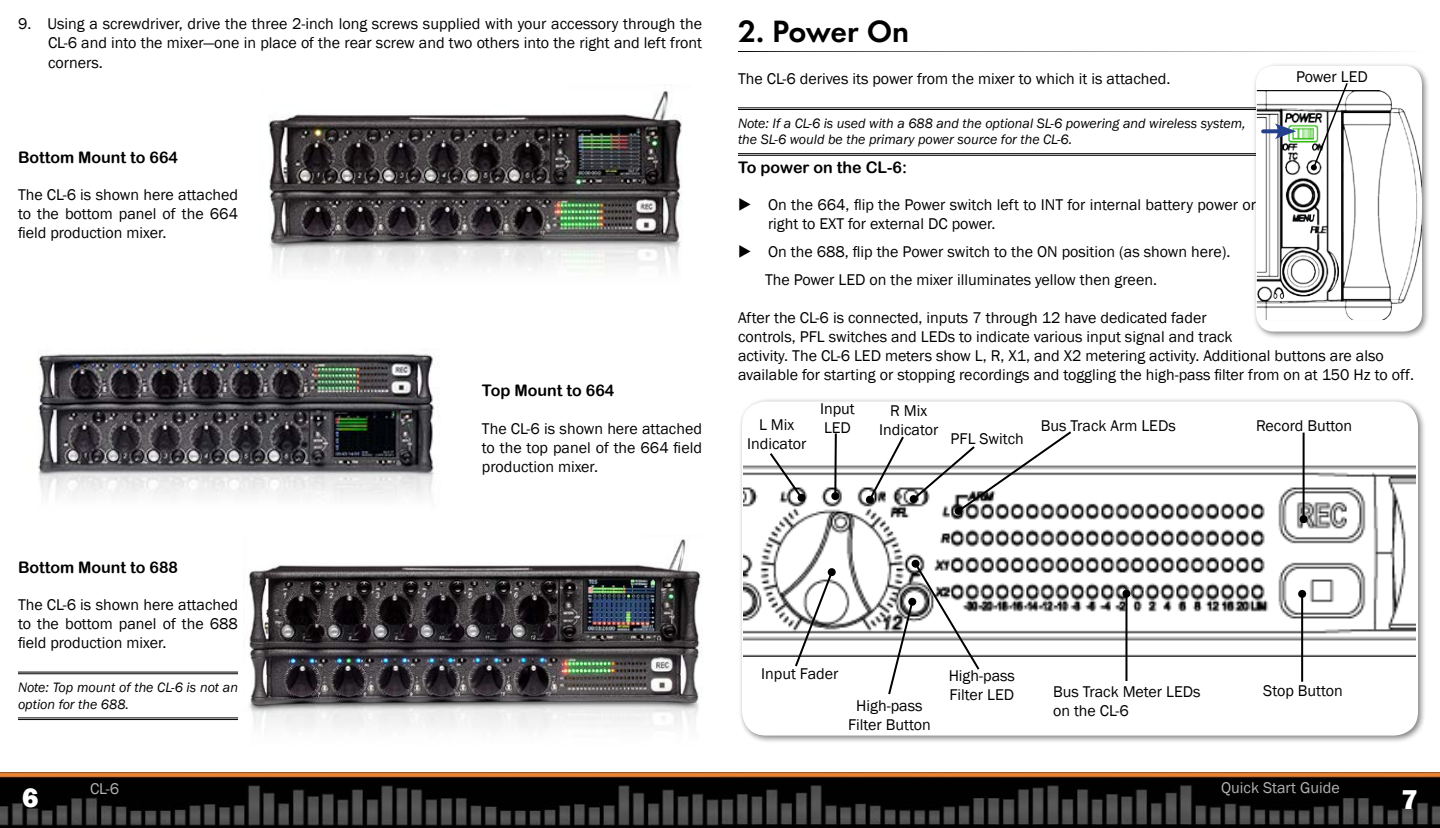
<style>
.page{position:relative;width:1440px;height:828px;background:#fff}
.page>*{position:absolute;margin:0;border:0;box-sizing:border-box;transform-origin:0 0}
.t1{font:32px "Futura T Dem";letter-spacing:-.02em;color:#000}
.t2{font:800 28px "Franklin Gothic";color:#fff}
.BodyMain{font:16px/19.2px "Franklin Gothic";color:#000}
.Bold{font:16px "Arial Rounded MT Bold";color:#000}
.t3{font:16px "Franklin Gothic";color:#b3b2b3}
.Infinitive{font:16px "Arial Rounded MT Bold";color:#000}
.BodyMain_-_Italic_No{font:italic 14px/16.8px "Franklin Gothic";color:#000}
</style>
<div class="page">
<img style="left:0;top:773px;width:720px;height:55px">
<img style="left:720px;top:772px;width:720px;height:56px">
<img style="left:268px;top:84px;width:414px;height:187px">
<img style="left:248px;top:539px;width:455px;height:189px">
<hr style="left:18px;top:672px;width:220px;height:1px;background:#000">
<hr style="left:18px;top:673px;width:220px;height:1px;background:#000">
<hr style="left:18px;top:718px;width:220px;height:1px;background:#000">
<hr style="left:18px;top:719px;width:220px;height:1px;background:#000">
<img style="left:38px;top:350px;width:396px;height:149px">
<hr style="left:738px;top:108px;width:518px;height:1px;background:#000">
<hr style="left:738px;top:109px;width:518px;height:1px;background:#000">
<hr style="left:738px;top:153px;width:518px;height:1px;background:#000">
<hr style="left:738px;top:155px;width:518px;height:1px;background:#000">
<div style="left:1252px;top:62px;width:178px;height:278px;background:#000;opacity:.5"></div>
<div style="left:1256px;top:66px;width:166px;height:266px;background:#fff;border-radius:18px"></div>
<img style="left:1257px;top:90px;width:165px;height:230px">
<svg style="left:1263px;top:129px;width:12px;height:4px"></svg>
<svg style="left:1275px;top:123px;width:21px;height:16px"></svg>
<svg style="left:1311px;top:83px;width:38px;height:87px"></svg>
<div style="left:738px;top:397px;width:688px;height:347px;background:#000;opacity:.5"></div>
<div style="left:742px;top:401px;width:676px;height:335px;background:#fff;border-radius:24px"></div>
<img style="left:744px;top:451px;width:671px;height:205px">
<hr style="left:1303px;top:433px;width:2px;height:86px;background:#000">
<div style="left:1300px;top:515px;width:8px;height:8px;background:#000;border-radius:50%"></div>
<hr style="left:1301px;top:594px;width:2px;height:88px;background:#000">
<div style="left:1298px;top:590px;width:8px;height:8px;background:#000;border-radius:50%"></div>
<svg style="left:793px;top:570px;width:41px;height:97px"></svg>
<div style="left:828px;top:568px;width:8px;height:8px;background:#000;border-radius:50%"></div>
<svg style="left:887px;top:561px;width:94px;height:134px"></svg>
<div style="left:912px;top:560px;width:8px;height:8px;background:#000;border-radius:50%"></div>
<hr style="left:1125px;top:594px;width:2px;height:87px;background:#000">
<div style="left:1122px;top:590px;width:8px;height:8px;background:#000;border-radius:50%"></div>
<svg style="left:768px;top:451px;width:36px;height:50px"></svg>
<div style="left:798px;top:494px;width:8px;height:8px;background:#000;border-radius:50%"></div>
<hr style="left:834px;top:433px;width:3px;height:63px;background:#000">
<div style="left:831px;top:492px;width:8px;height:8px;background:#000;border-radius:50%"></div>
<svg style="left:867px;top:431px;width:206px;height:83px"></svg>
<div style="left:955px;top:507px;width:8px;height:8px;background:#000;border-radius:50%"></div>
<p class="BodyMain" style="left:48px;top:15px;width:656px;text-align:justify;text-indent:-30px">9. Using a screwdriver, drive the three 2-inch long screws supplied with your accessory through the CL-6 and into the mixer—one in place of the rear screw and two others into the right and left front corners.</p>
<h1 class="t1" style="left:738px;top:12px;width:173px">2. Power On</h1>
<p class="BodyMain" style="left:738px;top:69px;width:434px">The CL-6 derives its power from the mixer to which it is attached.</p>
<p class="BodyMain" style="left:1296px;top:67px;width:73px">Power LED</p>
<p class="BodyMain_-_Italic_No" style="left:738px;top:115px;width:509px">Note: If a CL-6 is used with a 688 and the optional SL-6 powering and wireless system, the SL-6 would be the primary power source for the CL-6.</p>
<p class="Infinitive" style="left:738px;top:158px;width:171px">To power on the CL-6:</p>
<p class="BodyMain" style="left:768px;top:195px;width:490px;text-indent:-30px">▶ On the 664, flip the Power switch left to INT for internal battery power or right to EXT for external DC power.</p>
<p class="BodyMain" style="left:738px;top:243px;width:494px">▶ On the 688, flip the Power switch to the ON position (as shown here).</p>
<p class="BodyMain" style="left:765px;top:271px;width:394px">The Power LED on the mixer illuminates yellow then green.</p>
<p class="BodyMain" style="left:738px;top:308px;width:678px">After the CL-6 is connected, inputs 7 through 12 have dedicated fader<br>controls, PFL switches and LEDs to indicate various input signal and track<br>activity. The CL-6 LED meters show L, R, X1, and X2 metering activity. Additional buttons are also available for starting or stopping recordings and toggling the high-pass filter from on at 150 Hz to off.</p>
<p class="Bold" style="left:18px;top:147px;width:162px">Bottom Mount to 664</p>
<p class="BodyMain" style="left:18px;top:185px;width:222px;text-align:justify">The CL-6 is shown here attached to the bottom panel of the 664 field production mixer.</p>
<p class="Bold" style="left:482px;top:381px;width:134px">Top Mount to 664</p>
<p class="BodyMain" style="left:482px;top:419px;width:222px;text-align:justify">The CL-6 is shown here attached to the top panel of the 664 field production mixer.</p>
<p class="BodyMain" style="left:820px;top:399px;width:36px">Input<br>LED</p>
<p class="BodyMain" style="left:879px;top:401px;width:61px;text-align:center">R Mix<br>Indicator</p>
<p class="BodyMain" style="left:747px;top:415px;width:61px;text-align:center">L Mix<br>Indicator</p>
<p class="BodyMain" style="left:1041px;top:416px;width:136px">Bus Track Arm LEDs</p>
<p class="BodyMain" style="left:1256px;top:416px;width:98px">Record Button</p>
<p class="BodyMain" style="left:951px;top:430px;width:75px">PFL Switch</p>
<p class="Bold" style="left:18px;top:557px;width:162px">Bottom Mount to 688</p>
<p class="BodyMain" style="left:18px;top:595px;width:222px;text-align:justify">The CL-6 is shown here attached to the bottom panel of the 688 field production mixer.</p>
<p class="BodyMain_-_Italic_No" style="left:18px;top:679px;width:222px">Note: Top mount of the CL-6 is not an option for the 688.</p>
<p class="BodyMain" style="left:761px;top:665px;width:79px">Input Fader</p>
<p class="BodyMain" style="left:848px;top:696px;width:84px;text-align:center">High-pass<br>Filter Button</p>
<p class="BodyMain" style="left:949px;top:666px;width:68px">High-pass<br>Filter LED</p>
<p class="BodyMain" style="left:1053px;top:683px;width:149px">Bus Track Meter LEDs on the CL-6</p>
<p class="BodyMain" style="left:1263px;top:681px;width:81px">Stop Button</p>
<p class="t3" style="left:90px;top:779px;width:31px">CL-6</p>
<p class="t3" style="left:1221px;top:778px;width:120px">Quick Start Guide</p>
<h2 class="t2" style="left:22px;top:780px;width:18px">6</h2>
<h2 class="t2" style="left:1402px;top:782px;width:18px">7</h2>
</div>
